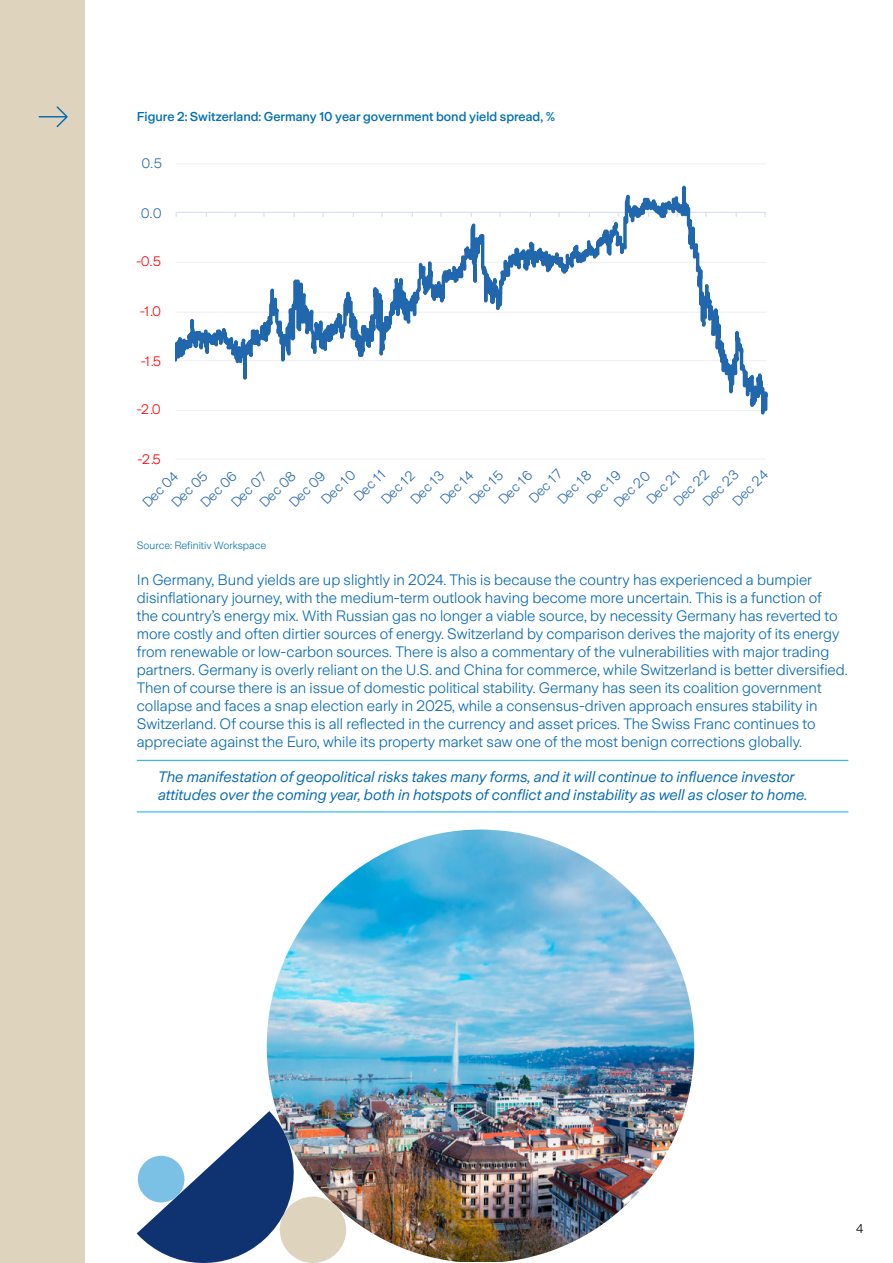
<style>
.page{position:relative;width:893px;height:1263px;background:#fff}
.page>*{position:absolute;margin:0;border:0;box-sizing:border-box;transform-origin:0 0}
.t1{font:300 15px/18px "Zurich Sans";color:#0067b2}
.t2{font:italic 15px/18px "Zurich Sans";color:#0067b2}
.t3{font:300 13.65px "Zurich Sans";color:#2167ae}
.t4{font:300 13.65px "Zurich Sans";color:#f00}
.t5{font:500 12.75px "Zurich Sans";color:#006fb6}
.t6{font:300 12.75px "Zurich Sans";color:#000}
.t7{font:300 10.5px "Zurich Sans";color:#006fb6}
</style>
<div class="page">
<div style="left:0;top:0;width:85px;height:1263px;background:#ded3bd"></div>
<hr style="left:137px;top:811px;width:711px;height:1px;background:#00b2e9">
<hr style="left:137px;top:760px;width:711px;height:1px;background:#00b2e9">
<svg style="left:39px;top:106px;width:29px;height:21px"></svg>
<svg style="left:175px;top:163px;width:593px;height:297px"></svg>
<img style="left:267px;top:829px;width:427px;height:433px">
<div style="left:280px;top:1196px;width:66px;height:67px;background:#ded3bd;border-radius:50%"></div>
<svg style="left:137px;top:1111px;width:167px;height:152px"></svg>
<div style="left:138px;top:1156px;width:46px;height:46px;background:#7ac1e5;border-radius:50%"></div>
<p class="t5" style="left:137px;top:110px;width:420px">Figure 2: Switzerland: Germany 10 year government bond yield spread, %</p>
<p class="t3" style="left:142px;top:155px;width:22px">0.5</p>
<p class="t3" style="left:141px;top:205px;width:23px">0.0</p>
<p class="t4" style="left:136px;top:253px;width:26px">-0.5</p>
<p class="t4" style="left:140px;top:303px;width:23px">-1 .0</p>
<p class="t4" style="left:141px;top:353px;width:22px">-1 .5</p>
<p class="t4" style="left:137px;top:402px;width:26px">-2.0</p>
<p class="t4" style="left:137px;top:452px;width:25px">-2.5</p>
<p class="t3" style="left:526px;top:495px;width:42px;rotate:-45deg">Dec 17</p>
<p class="t3" style="left:699px;top:498px;width:46px;rotate:-45deg">Dec 23</p>
<p class="t3" style="left:318px;top:496px;width:44px;rotate:-45deg">Dec 10</p>
<p class="t3" style="left:729px;top:498px;width:46px;rotate:-45deg">Dec 24</p>
<p class="t3" style="left:670px;top:498px;width:46px;rotate:-45deg">Dec 22</p>
<p class="t3" style="left:554px;top:496px;width:43px;rotate:-45deg">Dec 18</p>
<p class="t3" style="left:495px;top:496px;width:43px;rotate:-45deg">Dec 16</p>
<p class="t3" style="left:583px;top:496px;width:43px;rotate:-45deg">Dec 19</p>
<p class="t3" style="left:466px;top:496px;width:43px;rotate:-45deg">Dec 15</p>
<p class="t3" style="left:351px;top:493px;width:39px;rotate:-45deg">Dec 11</p>
<p class="t3" style="left:407px;top:496px;width:43px;rotate:-45deg">Dec 13</p>
<p class="t3" style="left:437px;top:496px;width:43px;rotate:-45deg">Dec 14</p>
<p class="t3" style="left:378px;top:496px;width:43px;rotate:-45deg">Dec 12</p>
<p class="t3" style="left:610px;top:499px;width:47px;rotate:-45deg">Dec 20</p>
<p class="t3" style="left:256px;top:499px;width:46px;rotate:-45deg">Dec 08</p>
<p class="t3" style="left:197px;top:499px;width:46px;rotate:-45deg">Dec 06</p>
<p class="t3" style="left:286px;top:499px;width:46px;rotate:-45deg">Dec 09</p>
<p class="t3" style="left:168px;top:499px;width:46px;rotate:-45deg">Dec 05</p>
<p class="t3" style="left:643px;top:496px;width:42px;rotate:-45deg">Dec 21</p>
<p class="t3" style="left:139px;top:499px;width:46px;rotate:-45deg">Dec 04</p>
<p class="t3" style="left:228px;top:499px;width:45px;rotate:-45deg">Dec 07</p>
<p class="t7" style="left:137px;top:541px;width:131px">Source: Refinitiv Workspace</p>
<p class="t1" style="left:137px;top:571px;width:712px">In Germany, Bund yields are up slightly in 2024. This is because the country has experienced a bumpier disinflationary journey, with the medium-term outlook having become more uncertain. This is a function of<br>the country’s energy mix. With Russian gas no longer a viable source, by necessity Germany has reverted to more costly and often dirtier sources of energy. Switzerland by comparison derives the majority of its energy from renewable or low-carbon sources. There is also a commentary of the vulnerabilities with major trading partners. Germany is overly reliant on the U.S. and China for commerce, while Switzerland is better diversified.<br>Then of course there is an issue of domestic political stability. Germany has seen its coalition government collapse and faces a snap election early in 2025, while a consensus-driven approach ensures stability in Switzerland. Of course this is all reflected in the currency and asset prices. The Swiss Franc continues to appreciate against the Euro, while its property market saw one of the most benign corrections globally.</p>
<p class="t2" style="left:158px;top:769px;width:651px">The manifestation of geopolitical risks takes many forms, and it will continue to influence investor attitudes over the coming year, both in hotspots of conflict and instability as well as closer to home.</p>
<p class="t6" style="left:856px;top:1223px;width:9px">4</p>
</div>
